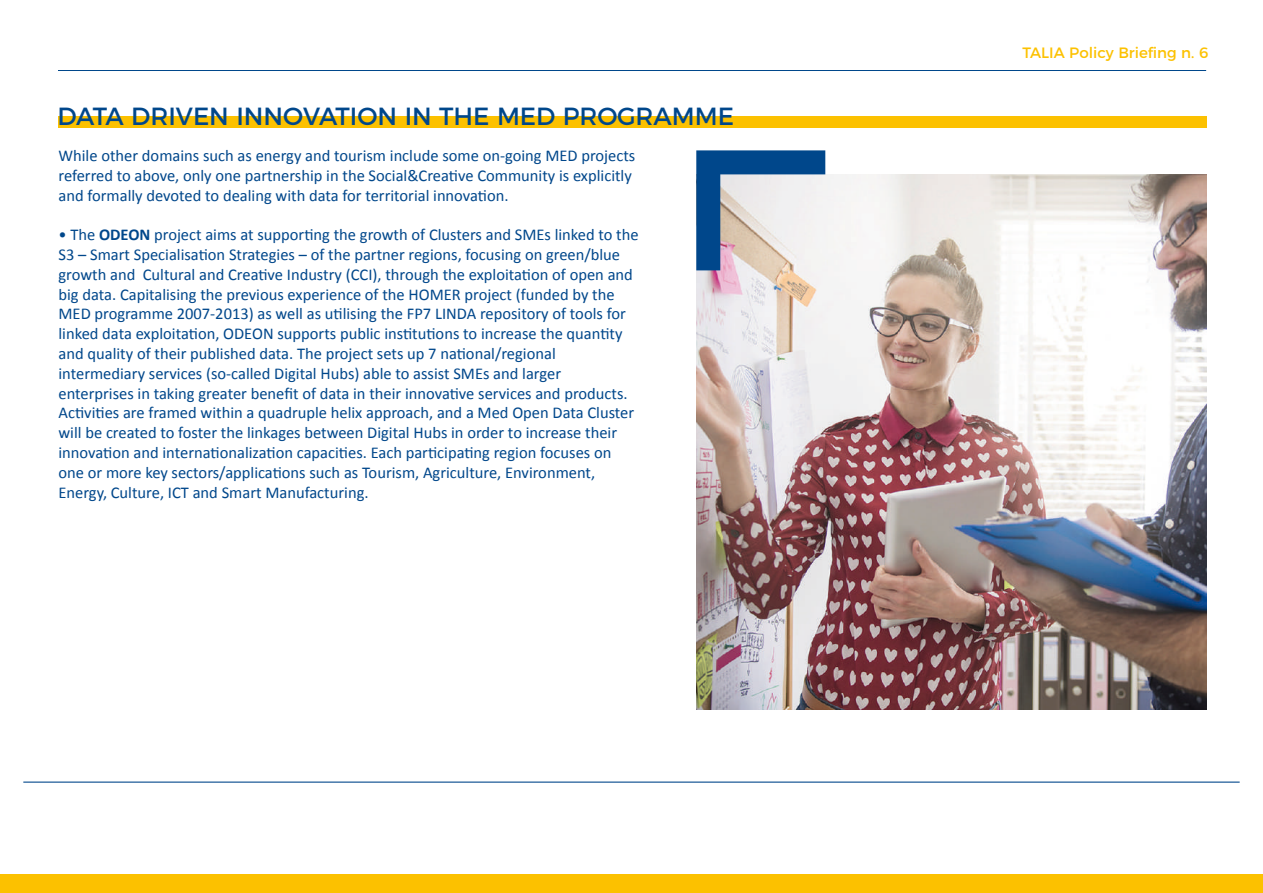
<style>
.page{position:relative;width:1263px;height:893px;background:#fff}
.page>*{position:absolute;margin:0;border:0;box-sizing:border-box;transform-origin:0 0}
.t1{font:24.75px "Montserrat";color:#00478b}
.t2{font:16.5px/19.8px "Calibri";color:#00478b}
.t3{font:15px "Montserrat";color:#fcc100}
.s1{font-weight:700}
</style>
<div class="page">
<img style="left:696px;top:174px;width:510px;height:536px">
<div style="left:0;top:875px;width:1263px;height:18px;background:#fcc100"></div>
<hr style="left:58px;top:70px;width:1148px;height:1px;background:#00478b">
<hr style="left:23px;top:782px;width:1217px;height:1px;background:#00478b">
<svg style="left:696px;top:150px;width:129px;height:120px"></svg>
<div style="left:59px;top:116px;width:1148px;height:11px;background:#fcc100"></div>
<h1 class="t1" style="left:57px;top:96px;width:678px">DATA DRIVEN INNOVATION IN THE MED PROGRAMME</h1>
<p class="t2" style="left:59px;top:145px;width:578px">While other domains such as energy and tourism include some on-going MED projects referred to above, only one partnership in the Social&amp;Creative Community is explicitly and formally devoted to dealing with data for territorial innovation.</p>
<p class="t2" style="left:59px;top:224px;width:582px">• The <span class="s1">ODEON</span> project aims at supporting the growth of Clusters and SMEs linked to the S3 – Smart Specialisation Strategies – of the partner regions, focusing on green/blue growth and Cultural and Creative Industry (CCI), through the exploitation of open and big data. Capitalising the previous experience of the HOMER project (funded by the MED programme 2007-2013) as well as utilising the FP7 LINDA repository of tools for linked data exploitation, ODEON supports public institutions to increase the quantity and quality of their published data. The project sets up 7 national/regional intermediary services (so-called Digital Hubs) able to assist SMEs and larger enterprises in taking greater benefit of data in their innovative services and products.<br>Activities are framed within a quadruple helix approach, and a Med Open Data Cluster will be created to foster the linkages between Digital Hubs in order to increase their innovation and internationalization capacities. Each participating region focuses on one or more key sectors/applications such as Tourism, Agriculture, Environment, Energy, Culture, ICT and Smart Manufacturing.</p>
<p class="t3" style="left:1022px;top:41px;width:187px">TALIA Policy Briefing n. 6</p>
</div>
